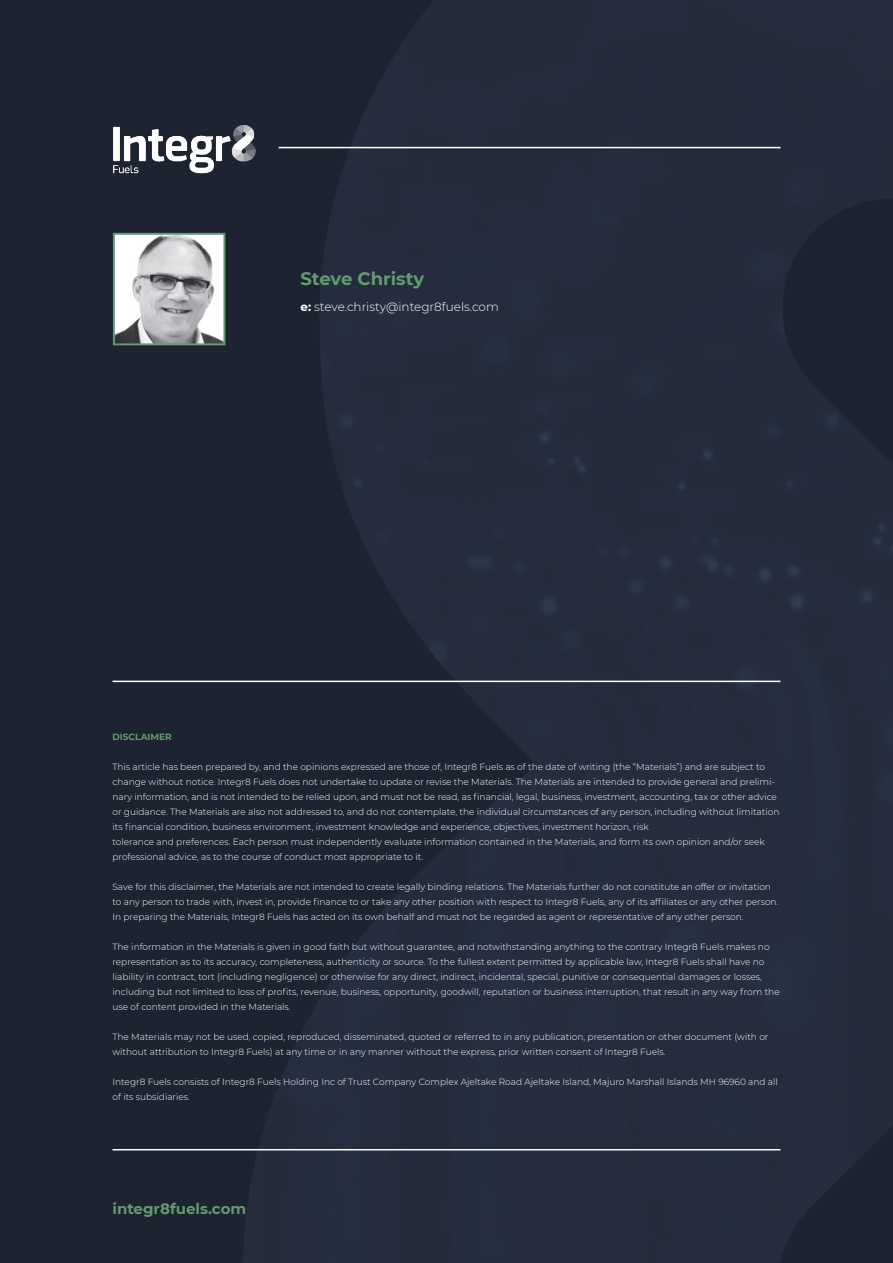
<style>
.page{position:relative;width:893px;height:1263px;background:#1d2330}
.page>*{position:absolute;margin:0;border:0;box-sizing:border-box;transform-origin:0 0}
.t1{font:700 18px "Montserrat";color:#649a6f}
.t2{font:700 15px "Montserrat";color:#649a6f}
.t3{font:300 12px "Montserrat";color:#fff}
.t4{font:300 9px/15px "Montserrat";color:#fff}
.t5{font:700 9px "Montserrat";color:#649a6f}
.s1{font-weight:700}
</style>
<div class="page">
<img style="left:243px;top:0;width:193px;height:1263px">
<img style="left:436px;top:0;width:457px;height:1263px">
<hr style="left:279px;top:147px;width:501px;height:1px;background:#fff">
<hr style="left:112px;top:681px;width:668px;height:1px;background:#fff">
<img style="left:113px;top:112px;width:168px;height:70px">
<hr style="left:112px;top:1149px;width:668px;height:1px;background:#fff">
<img style="left:116px;top:236px;width:106px;height:106px">
<div style="left:113px;top:233px;width:112px;height:112px;border:2px solid #649a6f"></div>
<h1 class="t1" style="left:300px;top:266px;width:125px">Steve Christy</h1>
<h3 class="t3" style="left:300px;top:298px;width:200px"><span class="s1">e:</span> steve.christy@integr8fuels.com</h3>
<p class="t5" style="left:112px;top:730px;width:61px">DISCLAIMER</p>
<p class="t4" style="left:112px;top:759px;width:668px">This article has been prepared by, and the opinions expressed are those of, Integr8 Fuels as of the date of writing (the “Materials”) and are subject to change without notice. Integr8 Fuels does not undertake to update or revise the Materials. The Materials are intended to provide general and prelimi&shy;nary information, and is not intended to be relied upon, and must not be read, as financial, legal, business, investment, accounting, tax or other advice or guidance. The Materials are also not addressed to, and do not contemplate, the individual circumstances of any person, including without limitation its financial condition, business environment, investment knowledge and experience, objectives, investment horizon, risk<br>tolerance and preferences. Each person must independently evaluate information contained in the Materials, and form its own opinion and/or seek professional advice, as to the course of conduct most appropriate to it.</p>
<p class="t4" style="left:112px;top:879px;width:667px">Save for this disclaimer, the Materials are not intended to create legally binding relations. The Materials further do not constitute an offer or invitation to any person to trade with, invest in, provide finance to or take any other position with respect to Integr8 Fuels, any of its affiliates or any other person.<br>In preparing the Materials, Integr8 Fuels has acted on its own behalf and must not be regarded as agent or representative of any other person.</p>
<p class="t4" style="left:112px;top:939px;width:669px">The information in the Materials is given in good faith but without guarantee, and notwithstanding anything to the contrary Integr8 Fuels makes no representation as to its accuracy, completeness, authenticity or source. To the fullest extent permitted by applicable law, Integr8 Fuels shall have no liability in contract, tort (including negligence) or otherwise for any direct, indirect, incidental, special, punitive or consequential damages or losses, including but not limited to loss of profits, revenue, business, opportunity, goodwill, reputation or business interruption, that result in any way from the use of content provided in the Materials.</p>
<p class="t4" style="left:112px;top:1029px;width:657px">The Materials may not be used, copied, reproduced, disseminated, quoted or referred to in any publication, presentation or other document (with or without attribution to Integr8 Fuels) at any time or in any manner without the express, prior written consent of Integr8 Fuels.</p>
<p class="t4" style="left:112px;top:1074px;width:667px">Integr8 Fuels consists of Integr8 Fuels Holding Inc of Trust Company Complex Ajeltake Road Ajeltake Island, Majuro Marshall Islands MH 96960 and all of its subsidiaries.</p>
<h2 class="t2" style="left:112px;top:1198px;width:135px">integr8fuels.com</h2>
</div>
